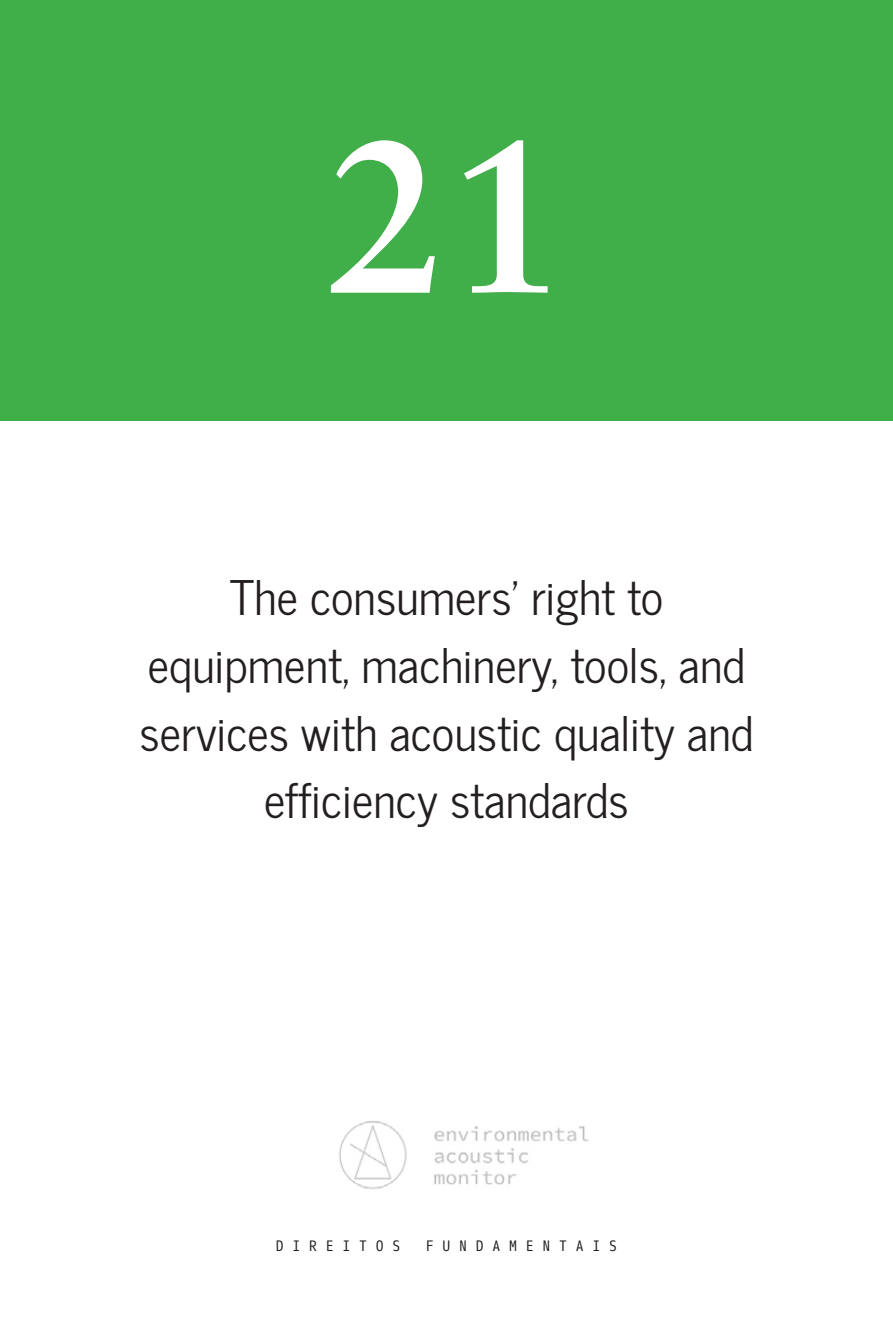
<style>
.page{position:relative;width:893px;height:1340px;background:#fff}
.page>*{position:absolute;margin:0;border:0;box-sizing:border-box;transform-origin:0 0}
.topo{font:700 216px "Sabon LT Std";color:#fff}
.corpo{font:47.25px/67.5px "News Cycle";color:#231f20;text-align:center}
.t1{font:14.62px "Eco Coding";letter-spacing:.6em;color:#231f20}
</style>
<div class="page">
<img style="left:339px;top:1121px;width:250px;height:69px">
<div style="left:0;top:0;width:893px;height:420px;background:#40ae49"></div>
<p class="topo" style="left:326px;top:83px;width:242px">21</p>
<p class="corpo" style="left:140px;top:562px;width:615px">The consumers’ right to equipment, machinery, tools, and services with acoustic quality and efficiency standards</p>
<p class="t1" style="left:276px;top:1237px;width:126px">DIREITOS</p>
<p class="t1" style="left:426px;top:1237px;width:193px">FUNDAMENTAIS</p>
</div>
